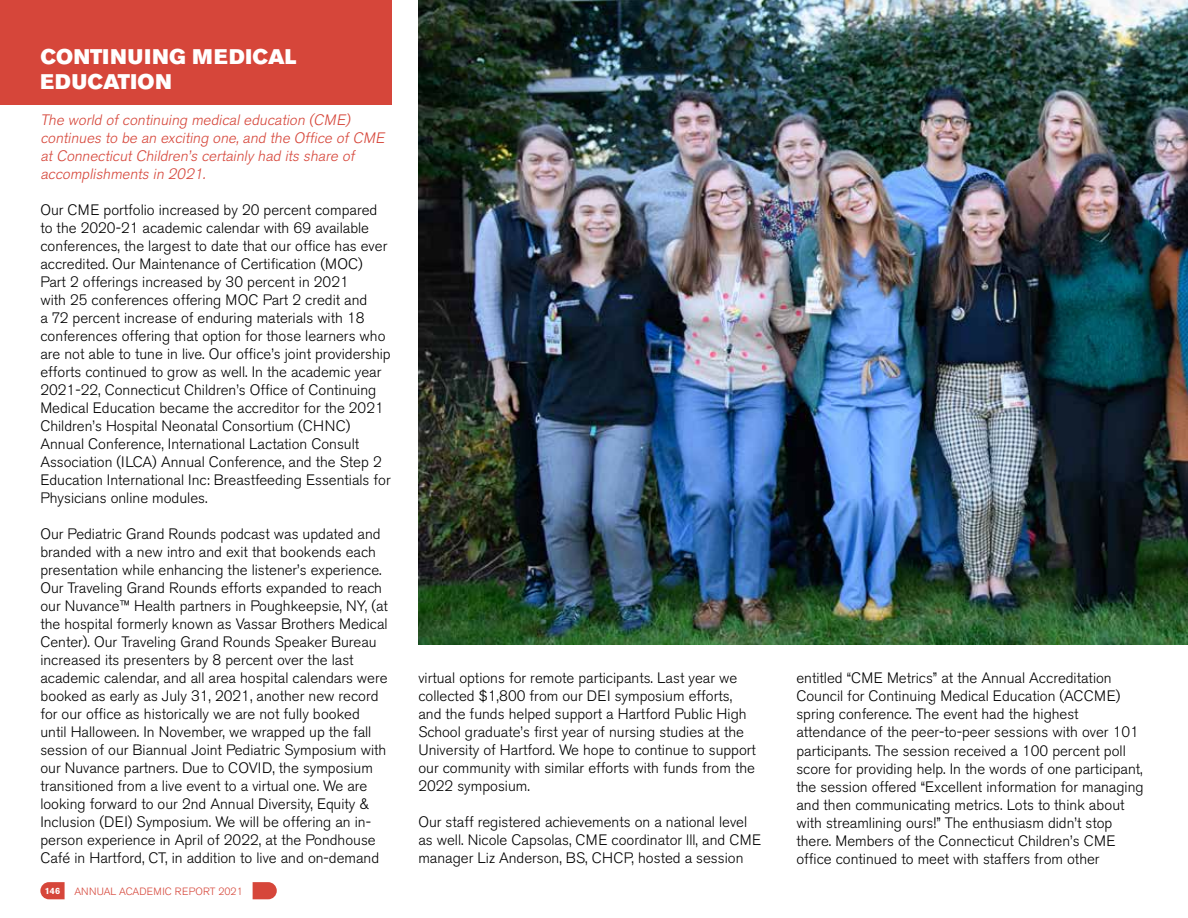
<style>
.page{position:relative;width:1188px;height:918px;background:#fff}
.page>*{position:absolute;margin:0;border:0;box-sizing:border-box;transform-origin:0 0}
.t1{font:21px/25.2px "Akzidenz Grotesk BE Super";letter-spacing:.03em;color:#fff}
.t2{font:300 15px/18px "Akzidenz Grotesk BE";color:#000}
.t3{font:italic 300 15px/18px "Akzidenz Grotesk BE";color:#d6463a}
.t4{font:300 10.5px "Akzidenz Grotesk BE";color:#d6463a}
.t5{font:700 9px "Akzidenz Grotesk BE";color:#fff}
</style>
<div class="page">
<div style="left:0;top:0;width:392px;height:105px;background:#d6463a"></div>
<img style="left:418px;top:0;width:770px;height:645px">
<svg style="left:40px;top:882px;width:25px;height:17px"></svg>
<svg style="left:253px;top:882px;width:24px;height:17px"></svg>
<h1 class="t1" style="left:40px;top:44px;width:257px">CONTINUING MEDICAL<br>EDUCATION</h1>
<p class="t3" style="left:40px;top:111px;width:349px">The world of continuing medical education (CME) continues to be an exciting one, and the Office of CME at Connecticut Children’s certainly had its share of accomplishments in 2021.</p>
<p class="t2" style="left:40px;top:201px;width:352px">Our CME portfolio increased by 20 percent compared to the 2020-21 academic calendar with 69 available conferences, the largest to date that our office has ever accredited. Our Maintenance of Certification (MOC)<br>Part 2 offerings increased by 30 percent in 2021<br>with 25 conferences offering MOC Part 2 credit and<br>a 72 percent increase of enduring materials with 18 conferences offering that option for those learners who are not able to tune in live. Our office’s joint providership efforts continued to grow as well. In the academic year 2021-22, Connecticut Children’s Office of Continuing Medical Education became the accreditor for the 2021<br>Children’s Hospital Neonatal Consortium (CHNC)<br>Annual Conference, International Lactation Consult Association (ILCA) Annual Conference, and the Step 2<br>Education International Inc: Breastfeeding Essentials for Physicians online modules.</p>
<p class="t2" style="left:40px;top:525px;width:349px">Our Pediatric Grand Rounds podcast was updated and branded with a new intro and exit that bookends each presentation while enhancing the listener’s experience.<br>Our Traveling Grand Rounds efforts expanded to reach our Nuvance™ Health partners in Poughkeepsie, NY, (at the hospital formerly known as Vassar Brothers Medical Center). Our Traveling Grand Rounds Speaker Bureau increased its presenters by 8 percent over the last academic calendar, and all area hospital calendars were booked as early as July 31, 2021, another new record for our office as historically we are not fully booked until Halloween. In November, we wrapped up the fall session of our Biannual Joint Pediatric Symposium with our Nuvance partners. Due to COVID, the symposium transitioned from a live event to a virtual one. We are looking forward to our 2nd Annual Diversity, Equity &amp; Inclusion (DEI) Symposium. We will be offering an in&shy;person experience in April of 2022, at the Pondhouse Café in Hartford, CT, in addition to live and on-demand</p>
<p class="t5" style="left:45px;top:886px;width:17px">146</p>
<p class="t4" style="left:74px;top:885px;width:170px">ANNUAL ACADEMIC REPORT 2021</p>
<p class="t2" style="left:418px;top:669px;width:339px">virtual options for remote participants. Last year we collected $1,800 from our DEI symposium efforts, and the funds helped support a Hartford Public High School graduate’s first year of nursing studies at the University of Hartford. We hope to continue to support our community with similar efforts with funds from the 2022 symposium.</p>
<p class="t2" style="left:418px;top:813px;width:344px">Our staff registered achievements on a national level as well. Nicole Capsolas, CME coordinator lll, and CME manager Liz Anderson, BS, CHCP, hosted a session</p>
<p class="t2" style="left:796px;top:669px;width:349px">entitled “CME Metrics” at the Annual Accreditation Council for Continuing Medical Education (ACCME) spring conference. The event had the highest attendance of the peer-to-peer sessions with over 101 participants. The session received a 100 percent poll score for providing help. In the words of one participant, the session offered “Excellent information for managing and then communicating metrics. Lots to think about with streamlining ours!” The enthusiasm didn’t stop there. Members of the Connecticut Children’s CME office continued to meet with staffers from other</p>
</div>
